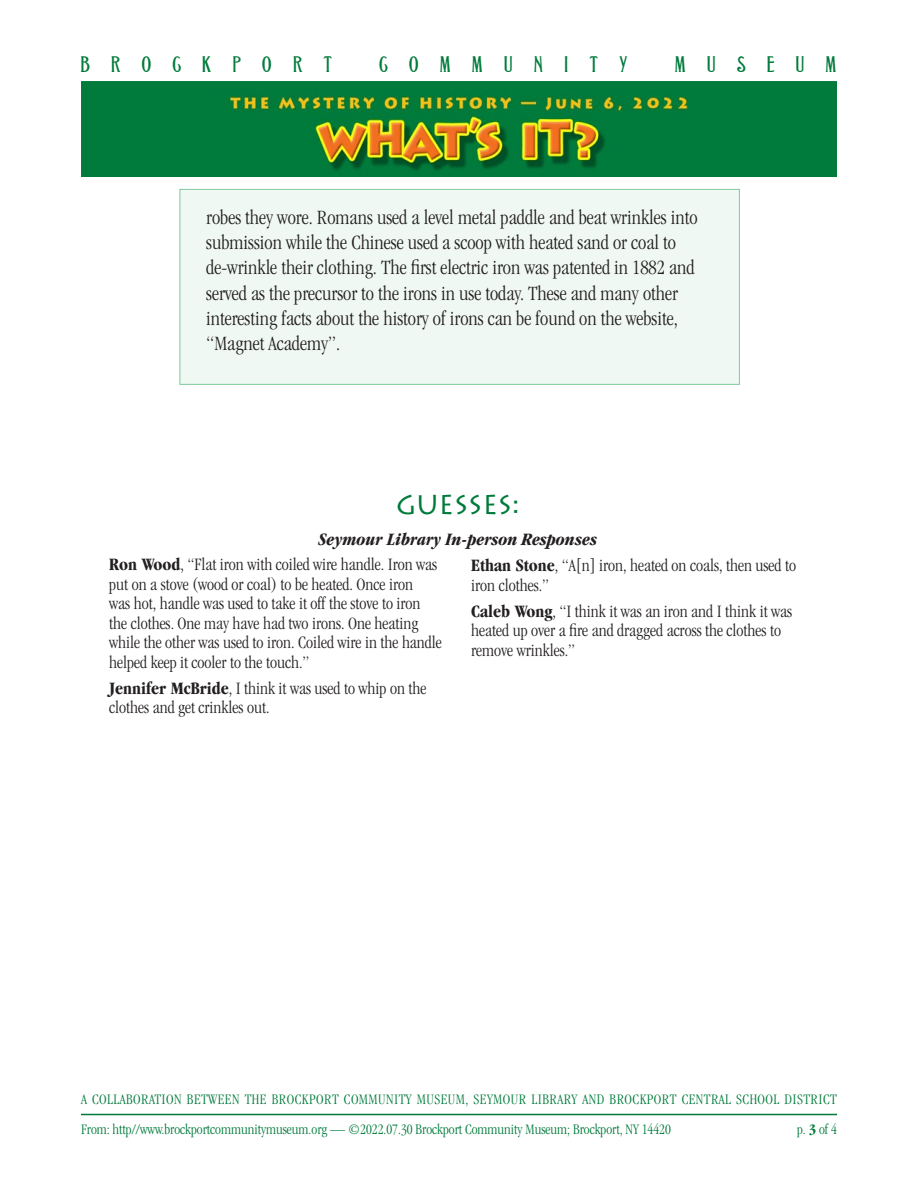
<style>
.page{position:relative;width:918px;height:1188px;background:#fff}
.page>*{position:absolute;margin:0;border:0;box-sizing:border-box;transform-origin:0 0}
.t1{font:27px "Lithos Pro";color:#007b3b}
.t2{font:24px "Grant Antique Normal";letter-spacing:.86em;color:#007b3b}
.t3{font:300 condensed 21px/25.2px "Garamond";color:#231f20}
.t4{font:300 condensed 18px/19.5px "Garamond";color:#231f20}
.t5{font:italic 700 condensed 18px "Garamond";color:#231f20}
.t6{font:300 condensed 15px "Garamond";letter-spacing:.03em;color:#007b3b}
.t7{font:300 condensed 15px "Garamond";color:#007b3b}
.s1{font-weight:700}
</style>
<div class="page">
<hr style="left:81px;top:1114px;width:756px;height:1px;background:#007b3b">
<img style="left:81px;top:82px;width:756px;height:95px">
<div style="left:180px;top:189px;width:560px;height:196px;background:#f0f8f3;border:1px solid #80ca9c"></div>
<h2 class="t2" style="left:81px;top:52px;width:253px">BROCKPORT</h2>
<h2 class="t2" style="left:379px;top:52px;width:250px">COMMUNITY</h2>
<h2 class="t2" style="left:675px;top:52px;width:163px">MUSEUM</h2>
<p class="t3" style="left:206px;top:205px;width:493px">robes they wore. Romans used a level metal paddle and beat wrinkles into submission while the Chinese used a scoop with heated sand or coal to de-wrinkle their clothing. The first electric iron was patented in 1882 and served as the precursor to the irons in use today. These and many other interesting facts about the history of irons can be found on the website, “Magnet Academy”.</p>
<p class="t1" style="left:396px;top:489px;width:125px">GUESSES:</p>
<p class="t5" style="left:319px;top:529px;width:280px">Seymour Library In-person Responses</p>
<p class="t4" style="left:471px;top:556px;width:326px"><span class="s1">Ethan Stone</span>, “A[n] iron, heated on coals, then used to iron clothes.”</p>
<p class="t4" style="left:471px;top:602px;width:322px"><span class="s1">Caleb Wong</span>, “I think it was an iron and I think it was heated up over a fire and dragged across the clothes to remove wrinkles.”</p>
<p class="t4" style="left:109px;top:555px;width:334px"><span class="s1">Ron Wood</span>, “Flat iron with coiled wire handle. Iron was put on a stove (wood or coal) to be heated. Once iron<br>was hot, handle was used to take it off the stove to iron the clothes. One may have had two irons. One heating while the other was used to iron. Coiled wire in the handle helped keep it cooler to the touch.”</p>
<p class="t4" style="left:109px;top:679px;width:319px"><span class="s1">Jennifer McBride</span>, I think it was used to whip on the clothes and get crinkles out.</p>
<p class="t6" style="left:81px;top:1091px;width:757px">A COLLABORATION BETWEEN THE BROCKPORT COMMUNITY MUSEUM, SEYMOUR LIBRARY AND BROCKPORT CENTRAL SCHOOL DISTRICT</p>
<p class="t7" style="left:81px;top:1121px;width:591px">From: http//www.brockportcommunitymuseum.org — ©2022.07.30 Brockport Community Museum; Brockport, NY 14420</p>
<p class="t6" style="left:797px;top:1121px;width:41px">p. <span class="s1">3</span> of 4</p>
</div>
